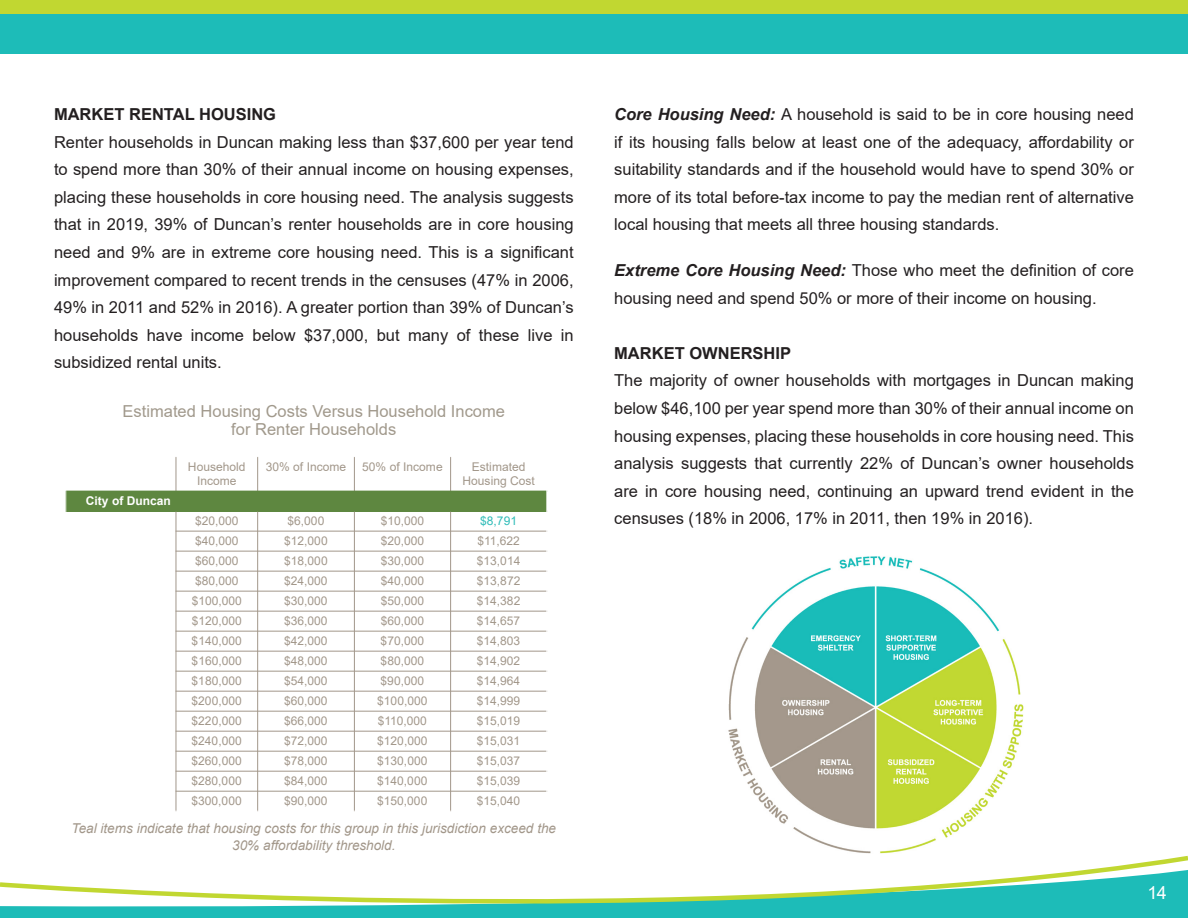
<style>
.page{position:relative;width:1188px;height:918px;background:#fff}
.page>*{position:absolute;margin:0;border:0;box-sizing:border-box;transform-origin:0 0}
.t1{font:18px "Arial";color:#fff}
.Body{font:16.5px/27.6px "Arial";color:#231f20;text-align:justify}
.Definition{font:16.5px/27.6px "Arial";color:#231f20;text-align:justify}
.Theme_Intro{font:16.5px "Arial";color:#a1998c}
.Sub-Header{font:700 16.5px "Arial";color:#231f20}
.t2{font:italic 13.5px/16.2px "Arial";color:#a2978a;text-align:center}
.t3{font:12px/14.4px "Arial";color:#a2978a;text-align:center}
.t4{font:700 12px "Arial";color:#fff}
.t5{font:12px "Arial";color:#2fbcb8}
.s1{font-weight:700;font-style:italic}
</style>
<div class="page">
<div style="left:0;top:0;width:1188px;height:54px;background:#1dbcb8"></div>
<div style="left:0;top:0;width:1188px;height:14px;background:#c1d731"></div>
<svg style="left:0;top:855px;width:1188px;height:63px"></svg>
<img style="left:720px;top:556px;width:308px;height:304px">
<div style="left:66px;top:491px;width:110px;height:20px;background:#5e8740"></div>
<div style="left:176px;top:491px;width:82px;height:20px;background:#5e8740"></div>
<div style="left:258px;top:491px;width:96px;height:20px;background:#5e8740"></div>
<div style="left:354px;top:491px;width:97px;height:20px;background:#5e8740"></div>
<div style="left:451px;top:491px;width:96px;height:20px;background:#5e8740"></div>
<hr style="left:176px;top:456px;width:1px;height:35px;background:#a2978a">
<hr style="left:176px;top:511px;width:1px;height:301px;background:#a2978a">
<hr style="left:257px;top:456px;width:1px;height:35px;background:#a2978a">
<hr style="left:257px;top:511px;width:1px;height:301px;background:#a2978a">
<hr style="left:354px;top:456px;width:1px;height:35px;background:#a2978a">
<hr style="left:354px;top:511px;width:1px;height:301px;background:#a2978a">
<hr style="left:450px;top:456px;width:1px;height:35px;background:#a2978a">
<hr style="left:450px;top:511px;width:1px;height:301px;background:#a2978a">
<hr style="left:65px;top:511px;width:482px;height:1px;background:#5e8740">
<hr style="left:176px;top:531px;width:371px;height:1px;background:#a2978a">
<hr style="left:176px;top:551px;width:371px;height:1px;background:#a2978a">
<hr style="left:176px;top:571px;width:371px;height:1px;background:#a2978a">
<hr style="left:176px;top:591px;width:371px;height:1px;background:#a2978a">
<hr style="left:176px;top:611px;width:371px;height:1px;background:#a2978a">
<hr style="left:176px;top:631px;width:371px;height:1px;background:#a2978a">
<hr style="left:176px;top:651px;width:371px;height:1px;background:#a2978a">
<hr style="left:176px;top:671px;width:371px;height:1px;background:#a2978a">
<hr style="left:176px;top:691px;width:371px;height:1px;background:#a2978a">
<hr style="left:176px;top:711px;width:371px;height:1px;background:#a2978a">
<hr style="left:176px;top:731px;width:371px;height:1px;background:#a2978a">
<hr style="left:176px;top:751px;width:371px;height:1px;background:#a2978a">
<hr style="left:176px;top:771px;width:371px;height:1px;background:#a2978a">
<hr style="left:176px;top:791px;width:371px;height:1px;background:#a2978a">
<hr style="left:65px;top:456px;width:1px;height:356px;background:#fff">
<hr style="left:546px;top:456px;width:1px;height:356px;background:#fff">
<hr style="left:65px;top:456px;width:482px;height:1px;background:#fff">
<hr style="left:65px;top:811px;width:482px;height:1px;background:#fff">
<p class="Sub-Header" style="left:54px;top:103px;width:224px">MARKET RENTAL HOUSING</p>
<p class="Body" style="left:54px;top:128px;width:521px">Renter households in Duncan making less than $37,600 per year tend to spend more than 30% of their annual income on housing expenses, placing these households in core housing need. The analysis suggests that in 2019, 39% of Duncan’s renter households are in core housing need and 9% are in extreme core housing need. This is a significant improvement compared to recent trends in the censuses (47% in 2006, 49% in 2011 and 52% in 2016). A greater portion than 39% of Duncan’s households have income below $37,000, but many of these live in subsidized rental units.</p>
<p class="Theme_Intro" style="left:123px;top:400px;width:384px">Estimated Housing Costs Versus Household Income</p>
<p class="Theme_Intro" style="left:231px;top:418px;width:167px">for Renter Households</p>
<p class="t3" style="left:188px;top:459px;width:59px">Household<br>Income</p>
<p class="t3" style="left:266px;top:459px;width:82px">30% of Income</p>
<p class="t3" style="left:362px;top:459px;width:82px">50% of Income</p>
<p class="t3" style="left:463px;top:459px;width:74px">Estimated<br>Housing Cost</p>
<p class="t4" style="left:86px;top:493px;width:87px">City of Duncan</p>
<p class="t3" style="left:195px;top:514px;width:45px">$20,000</p>
<p class="t3" style="left:288px;top:514px;width:38px">$6,000</p>
<p class="t3" style="left:381px;top:514px;width:45px">$10,000</p>
<p class="t5" style="left:480px;top:513px;width:38px">$8,791</p>
<p class="t3" style="left:195px;top:534px;width:45px">$40,000</p>
<p class="t3" style="left:284px;top:534px;width:45px">$12,000</p>
<p class="t3" style="left:381px;top:534px;width:45px">$20,000</p>
<p class="t3" style="left:477px;top:534px;width:44px">$11,622</p>
<p class="t3" style="left:195px;top:554px;width:45px">$60,000</p>
<p class="t3" style="left:284px;top:554px;width:45px">$18,000</p>
<p class="t3" style="left:381px;top:554px;width:45px">$30,000</p>
<p class="t3" style="left:477px;top:554px;width:45px">$13,014</p>
<p class="t3" style="left:195px;top:574px;width:45px">$80,000</p>
<p class="t3" style="left:284px;top:574px;width:45px">$24,000</p>
<p class="t3" style="left:381px;top:574px;width:45px">$40,000</p>
<p class="t3" style="left:477px;top:574px;width:45px">$13,872</p>
<p class="t3" style="left:192px;top:594px;width:52px">$100,000</p>
<p class="t3" style="left:284px;top:594px;width:45px">$30,000</p>
<p class="t3" style="left:381px;top:594px;width:45px">$50,000</p>
<p class="t3" style="left:477px;top:594px;width:45px">$14,382</p>
<p class="t3" style="left:192px;top:614px;width:52px">$120,000</p>
<p class="t3" style="left:284px;top:614px;width:45px">$36,000</p>
<p class="t3" style="left:381px;top:614px;width:45px">$60,000</p>
<p class="t3" style="left:477px;top:614px;width:45px">$14,657</p>
<p class="t3" style="left:192px;top:634px;width:52px">$140,000</p>
<p class="t3" style="left:284px;top:634px;width:45px">$42,000</p>
<p class="t3" style="left:381px;top:634px;width:45px">$70,000</p>
<p class="t3" style="left:477px;top:634px;width:45px">$14,803</p>
<p class="t3" style="left:192px;top:654px;width:52px">$160,000</p>
<p class="t3" style="left:284px;top:654px;width:45px">$48,000</p>
<p class="t3" style="left:381px;top:654px;width:45px">$80,000</p>
<p class="t3" style="left:477px;top:654px;width:45px">$14,902</p>
<p class="t3" style="left:192px;top:674px;width:52px">$180,000</p>
<p class="t3" style="left:284px;top:674px;width:45px">$54,000</p>
<p class="t3" style="left:381px;top:674px;width:45px">$90,000</p>
<p class="t3" style="left:477px;top:674px;width:45px">$14,964</p>
<p class="t3" style="left:192px;top:694px;width:52px">$200,000</p>
<p class="t3" style="left:284px;top:694px;width:45px">$60,000</p>
<p class="t3" style="left:377px;top:694px;width:52px">$100,000</p>
<p class="t3" style="left:477px;top:694px;width:45px">$14,999</p>
<p class="t3" style="left:192px;top:714px;width:52px">$220,000</p>
<p class="t3" style="left:284px;top:714px;width:45px">$66,000</p>
<p class="t3" style="left:378px;top:714px;width:51px">$110,000</p>
<p class="t3" style="left:477px;top:714px;width:45px">$15,019</p>
<p class="t3" style="left:192px;top:734px;width:52px">$240,000</p>
<p class="t3" style="left:284px;top:734px;width:45px">$72,000</p>
<p class="t3" style="left:377px;top:734px;width:52px">$120,000</p>
<p class="t3" style="left:477px;top:734px;width:45px">$15,031</p>
<p class="t3" style="left:192px;top:754px;width:52px">$260,000</p>
<p class="t3" style="left:284px;top:754px;width:45px">$78,000</p>
<p class="t3" style="left:377px;top:754px;width:52px">$130,000</p>
<p class="t3" style="left:477px;top:754px;width:45px">$15,037</p>
<p class="t3" style="left:192px;top:774px;width:52px">$280,000</p>
<p class="t3" style="left:284px;top:774px;width:45px">$84,000</p>
<p class="t3" style="left:377px;top:774px;width:52px">$140,000</p>
<p class="t3" style="left:477px;top:774px;width:45px">$15,039</p>
<p class="t3" style="left:192px;top:794px;width:52px">$300,000</p>
<p class="t3" style="left:284px;top:794px;width:45px">$90,000</p>
<p class="t3" style="left:377px;top:794px;width:52px">$150,000</p>
<p class="t3" style="left:477px;top:794px;width:45px">$15,040</p>
<p class="t2" style="left:72px;top:821px;width:486px">Teal items indicate that housing costs for this group in this jurisdiction exceed the<br>30% affordability threshold.</p>
<p class="Definition" style="left:614px;top:100px;width:521px"><span class="s1">Core Housing Need:</span> A household is said to be in core housing need if its housing falls below at least one of the adequacy, affordability or suitability standards and if the household would have to spend 30% or more of its total before-tax income to pay the median rent of alternative local housing that meets all three housing standards.</p>
<p class="Definition" style="left:614px;top:256px;width:521px"><span class="s1">Extreme Core Housing Need:</span> Those who meet the definition of core housing need and spend 50% or more of their income on housing.</p>
<p class="Sub-Header" style="left:614px;top:341px;width:178px">MARKET OWNERSHIP</p>
<p class="Body" style="left:614px;top:367px;width:521px">The majority of owner households with mortgages in Duncan making below $46,100 per year spend more than 30% of their annual income on housing expenses, placing these households in core housing need. This analysis suggests that currently 22% of Duncan’s owner households are in core housing need, continuing an upward trend evident in the censuses (18% in 2006, 17% in 2011, then 19% in 2016).</p>
<p class="t1" style="left:1147px;top:880px;width:21px">14</p>
</div>
